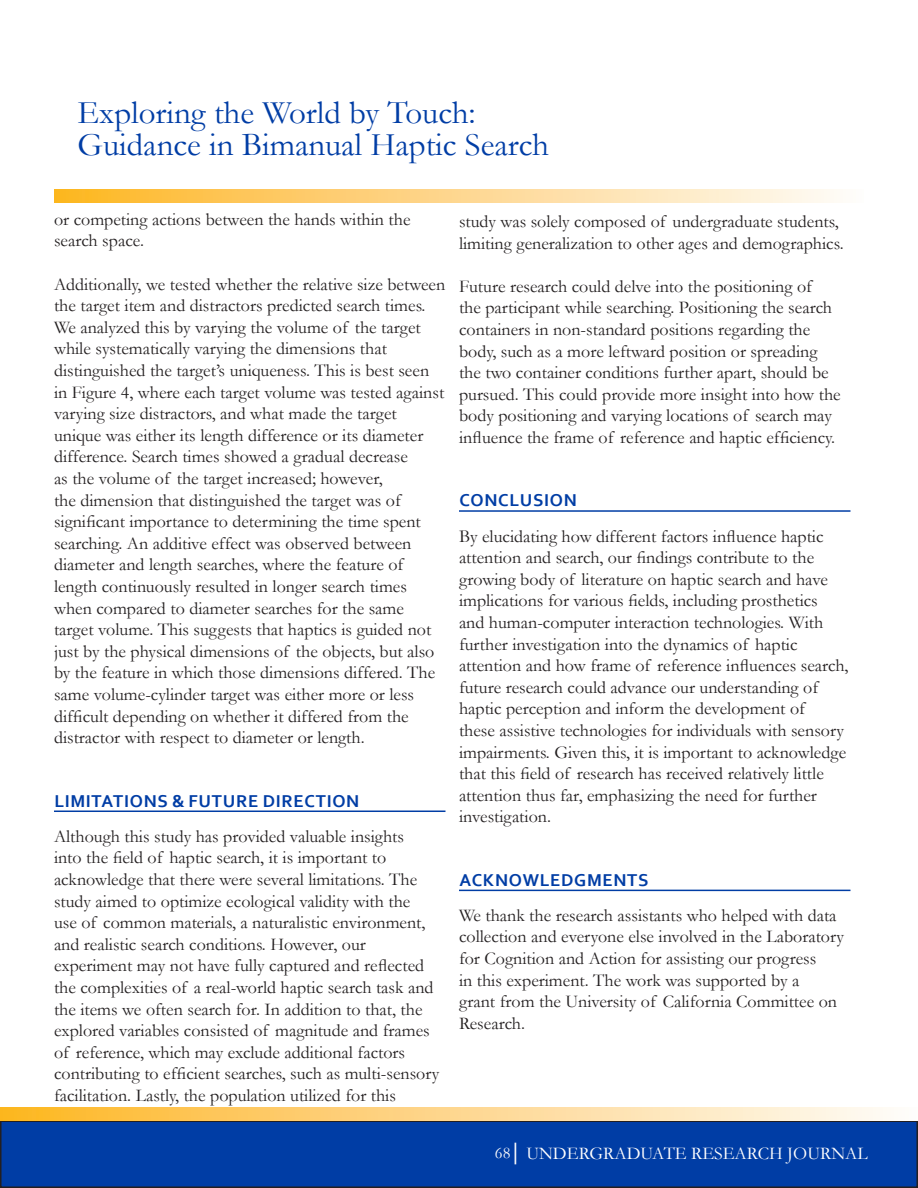
<style>
.page{position:relative;width:918px;height:1188px;background:#fff}
.page>*{position:absolute;margin:0;border:0;box-sizing:border-box;transform-origin:0 0}
.Figure-Table_Styles{font:33px/31.5px "Garamond";color:#003da5}
.Normal_Paragraph_Text_2{font:18px/21.6px "Garamond";color:#231f20}
.Section_Headers{font:700 18px "Corbel";letter-spacing:.04em;color:#003da5}
.t1{font:18px "Garamond";color:#fff}
.s1{font-size:16.5px}
</style>
<div class="page">
<div style="left:1px;top:1121px;width:916px;height:66px;background:#003da5"></div>
<div style="left:0;top:1120px;width:918px;height:68px;border:2px solid #231f20"></div>
<svg style="left:0;top:1107px;width:887px;height:13px"></svg>
<svg style="left:54px;top:189px;width:783px;height:13px"></svg>
<hr style="left:54px;top:811px;width:392px;height:1px;background:#003da5">
<hr style="left:459px;top:510px;width:391px;height:2px;background:#003da5">
<hr style="left:459px;top:890px;width:391px;height:1px;background:#003da5">
<p class="Figure-Table_Styles" style="left:78px;top:96px;width:473px">Exploring the World by Touch:<br>Guidance in Bimanual Haptic Search</p>
<p class="Normal_Paragraph_Text_2" style="left:54px;top:208px;width:358px">or competing actions between the hands within the search space.</p>
<p class="Normal_Paragraph_Text_2" style="left:54px;top:273px;width:393px">Additionally, we tested whether the relative size between the target item and distractors predicted search times.<br>We analyzed this by varying the volume of the target while systematically varying the dimensions that distinguished the target’s uniqueness. This is best seen in Figure 4, where each target volume was tested against varying size distractors, and what made the target unique was either its length difference or its diameter difference. Search times showed a gradual decrease<br>as the volume of the target increased; however,<br>the dimension that distinguished the target was of significant importance to determining the time spent searching. An additive effect was observed between diameter and length searches, where the feature of length continuously resulted in longer search times when compared to diameter searches for the same target volume. This suggests that haptics is guided not just by the physical dimensions of the objects, but also by the feature in which those dimensions differed. The same volume-cylinder target was either more or less difficult depending on whether it differed from the distractor with respect to diameter or length.</p>
<p class="Section_Headers" style="left:54px;top:790px;width:307px">LIMITATIONS &amp; FUTURE DIRECTION</p>
<p class="Normal_Paragraph_Text_2" style="left:54px;top:825px;width:387px">Although this study has provided valuable insights<br>into the field of haptic search, it is important to acknowledge that there were several limitations. The study aimed to optimize ecological validity with the<br>use of common materials, a naturalistic environment, and realistic search conditions. However, our experiment may not have fully captured and reflected the complexities of a real-world haptic search task and the items we often search for. In addition to that, the explored variables consisted of magnitude and frames of reference, which may exclude additional factors contributing to efficient searches, such as multi-sensory facilitation. Lastly, the population utilized for this</p>
<p class="Normal_Paragraph_Text_2" style="left:459px;top:210px;width:386px">study was solely composed of undergraduate students, limiting generalization to other ages and demographics.</p>
<p class="Normal_Paragraph_Text_2" style="left:459px;top:275px;width:383px">Future research could delve into the positioning of<br>the participant while searching. Positioning the search containers in non-standard positions regarding the body, such as a more leftward position or spreading the two container conditions further apart, should be pursued. This could provide more insight into how the body positioning and varying locations of search may influence the frame of reference and haptic efficiency.</p>
<p class="Section_Headers" style="left:459px;top:489px;width:119px">CONCLUSION</p>
<p class="Normal_Paragraph_Text_2" style="left:459px;top:525px;width:391px">By elucidating how different factors influence haptic attention and search, our findings contribute to the growing body of literature on haptic search and have implications for various fields, including prosthetics<br>and human-computer interaction technologies. With further investigation into the dynamics of haptic attention and how frame of reference influences search, future research could advance our understanding of haptic perception and inform the development of<br>these assistive technologies for individuals with sensory impairments. Given this, it is important to acknowledge that this field of research has received relatively little attention thus far, emphasizing the need for further investigation.</p>
<p class="Section_Headers" style="left:459px;top:869px;width:191px">ACKNOWLEDGMENTS</p>
<p class="Normal_Paragraph_Text_2" style="left:459px;top:904px;width:387px">We thank the research assistants who helped with data collection and everyone else involved in the Laboratory for Cognition and Action for assisting our progress<br>in this experiment. The work was supported by a<br>grant from the University of California Committee on Research.</p>
<p class="t1" style="left:495px;top:1141px;width:374px"><span class="s1">68</span>│ UNDERGRADUATE RESEARCH JOURNAL</p>
</div>
